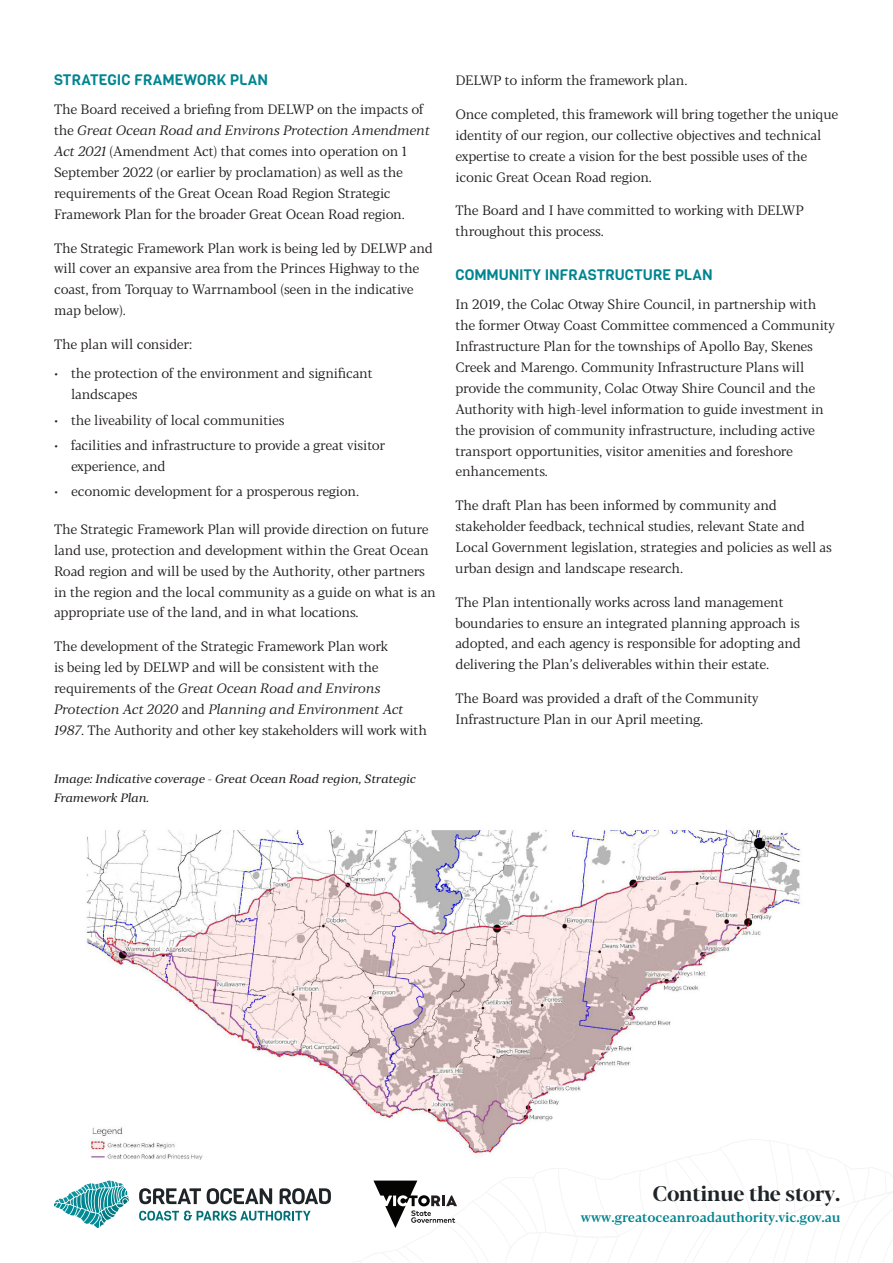
<style>
.page{position:relative;width:893px;height:1263px;background:#fff}
.page>*{position:absolute;margin:0;border:0;box-sizing:border-box;transform-origin:0 0}
.Tagline{font:700 21px "Blacker Pro Dis";letter-spacing:-.005em;color:#1e2427}
.Heading_3{font:15px "Viga";letter-spacing:-.005em;color:#008590}
.Body{font:13.5px/21px "Blacker Pro Tx";letter-spacing:-.01em;color:#231f20}
.Body-2{font:13.5px "Blacker Pro Tx";letter-spacing:-.03em;color:#231f20}
.Website{font:500 13.5px "Blacker Pro Tx";color:#008590}
.Body-3{font:italic 12px/18.6px "Blacker Pro Tx";letter-spacing:-.01em;color:#231f20}
.s1{font-style:italic}
</style>
<div class="page">
<img style="left:85px;top:830px;width:717px;height:330px">
<svg style="left:139px;top:1210px;width:172px;height:10px"></svg>
<svg style="left:139px;top:1188px;width:62px;height:16px"></svg>
<svg style="left:207px;top:1188px;width:65px;height:16px"></svg>
<svg style="left:280px;top:1188px;width:51px;height:16px"></svg>
<svg style="left:54px;top:1180px;width:75px;height:48px"></svg>
<svg style="left:349px;top:1138px;width:541px;height:99px"></svg>
<p class="Heading_3" style="left:54px;top:70px;width:215px">STRATEGIC FRAMEWORK PLAN</p>
<p class="Body" style="left:54px;top:99px;width:377px">The Board received a briefing from DELWP on the impacts of the <span class="s1">Great Ocean Road and Environs Protection Amendment Act 2021</span> (Amendment Act) that comes into operation on 1<br>September 2022 (or earlier by proclamation) as well as the requirements of the Great Ocean Road Region Strategic Framework Plan for the broader Great Ocean Road region.</p>
<p class="Body" style="left:54px;top:237px;width:380px">The Strategic Framework Plan work is being led by DELWP and will cover an expansive area from the Princes Highway to the coast, from Torquay to Warrnambool (seen in the indicative map below).</p>
<p class="Body" style="left:54px;top:333px;width:140px">The plan will consider:</p>
<p class="Body" style="left:71px;top:363px;width:303px;text-indent:-17px">• the protection of the environment and significant landscapes</p>
<p class="Body" style="left:54px;top:409px;width:232px">• the liveability of local communities</p>
<p class="Body" style="left:71px;top:434px;width:316px;text-indent:-17px">• facilities and infrastructure to provide a great visitor experience, and</p>
<p class="Body-2" style="left:54px;top:482px;width:307px">• economic development for a prosperous region.</p>
<p class="Body" style="left:54px;top:518px;width:384px">The Strategic Framework Plan will provide direction on future land use, protection and development within the Great Ocean Road region and will be used by the Authority, other partners in the region and the local community as a guide on what is an appropriate use of the land, and in what locations.</p>
<p class="Body" style="left:54px;top:636px;width:375px">The development of the Strategic Framework Plan work<br>is being led by DELWP and will be consistent with the requirements of the <span class="s1">Great Ocean Road and Environs Protection Act 2020</span> and <span class="s1">Planning and Environment Act 1987</span>. The Authority and other key stakeholders will work with</p>
<p class="Body-3" style="left:54px;top:769px;width:363px">Image: Indicative coverage - Great Ocean Road region, Strategic<br>Framework Plan.</p>
<p class="Body-2" style="left:455px;top:72px;width:233px">DELWP to inform the framework plan.</p>
<p class="Body" style="left:455px;top:103px;width:384px">Once completed, this framework will bring together the unique identity of our region, our collective objectives and technical expertise to create a vision for the best possible uses of the iconic Great Ocean Road region.</p>
<p class="Body" style="left:455px;top:200px;width:350px">The Board and I have committed to working with DELWP throughout this process.</p>
<p class="Heading_3" style="left:455px;top:264px;width:259px">COMMUNITY INFRASTRUCTURE PLAN</p>
<p class="Body" style="left:455px;top:293px;width:381px">In 2019, the Colac Otway Shire Council, in partnership with the former Otway Coast Committee commenced a Community Infrastructure Plan for the townships of Apollo Bay, Skenes Creek and Marengo. Community Infrastructure Plans will provide the community, Colac Otway Shire Council and the Authority with high-level information to guide investment in the provision of community infrastructure, including active transport opportunities, visitor amenities and foreshore enhancements.</p>
<p class="Body" style="left:455px;top:495px;width:378px">The draft Plan has been informed by community and stakeholder feedback, technical studies, relevant State and Local Government legislation, strategies and policies as well as urban design and landscape research.</p>
<p class="Body" style="left:455px;top:591px;width:347px">The Plan intentionally works across land management boundaries to ensure an integrated planning approach is adopted, and each agency is responsible for adopting and delivering the Plan’s deliverables within their estate.</p>
<p class="Body" style="left:455px;top:688px;width:304px">The Board was provided a draft of the Community<br>Infrastructure Plan in our April meeting.</p>
<p class="Tagline" style="left:653px;top:1179px;width:189px">Continue the story.</p>
<p class="Website" style="left:581px;top:1208px;width:261px">www.greatoceanroadauthority.vic.gov.au</p>
</div>
